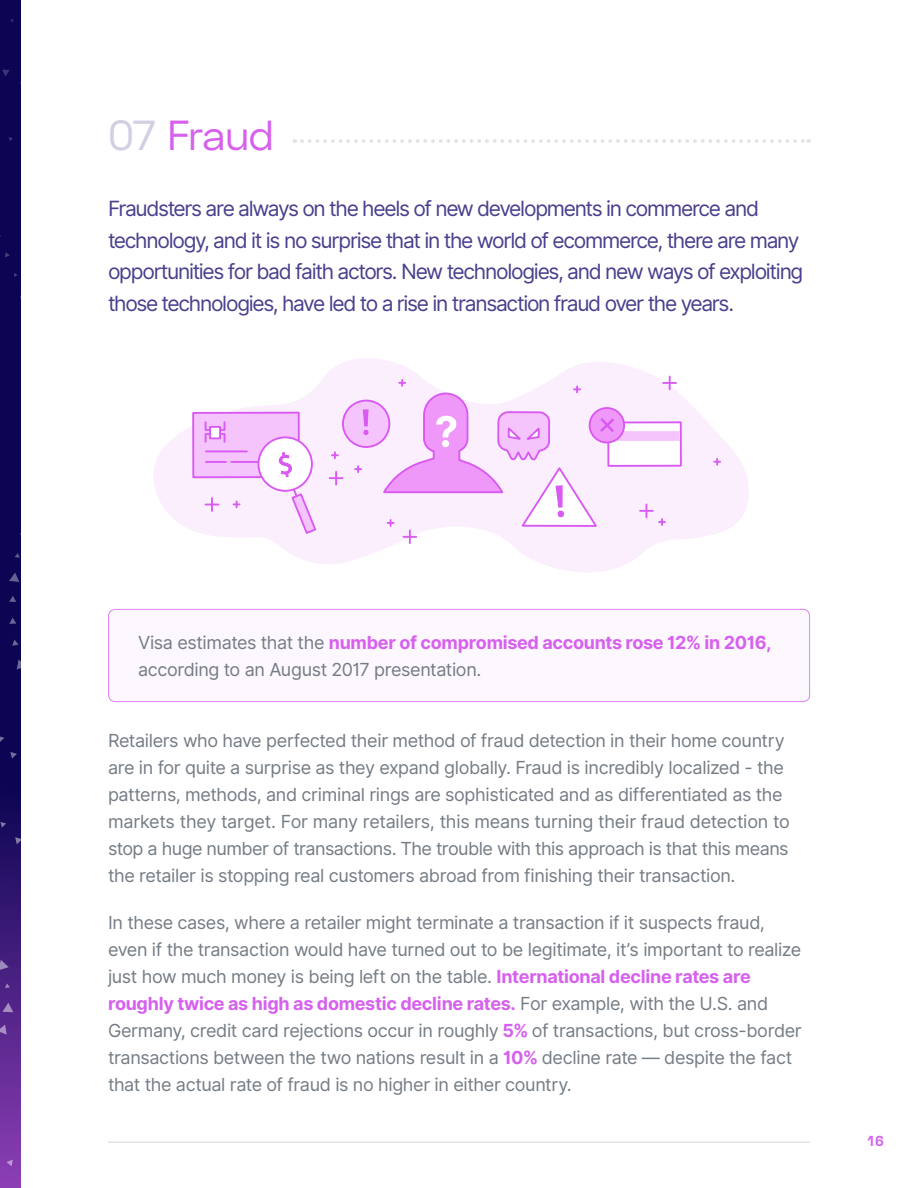
<style>
.page{position:relative;width:918px;height:1188px;background:#fff}
.page>*{position:absolute;margin:0;border:0;box-sizing:border-box;transform-origin:0 0}
.t1{font:42px "Space Grotesk";letter-spacing:-.03em;color:#d760ee}
.t2{font:21px/31.5px "Inter";letter-spacing:-.06em;color:#48408d}
.t3{font:18px/27px "Inter";letter-spacing:-.02em;color:#747c84}
.t4{font:700 14.4px "Space Grotesk";color:#d760ee}
.s1{color:#d1cfe2}
.s2{font-weight:700;color:#d760ee}
</style>
<div class="page">
<svg style="left:0;top:0;width:20px;height:1188px;background:#210e63"></svg>
<svg style="left:0;top:1023px;width:10px;height:12px"></svg>
<svg style="left:2px;top:1002px;width:14px;height:14px"></svg>
<svg style="left:5px;top:983px;width:6px;height:7px"></svg>
<svg style="left:0;top:960px;width:10px;height:14px"></svg>
<svg style="left:0;top:940px;width:1px;height:13px"></svg>
<svg style="left:6px;top:1158px;width:8px;height:8px"></svg>
<svg style="left:13px;top:836px;width:7px;height:10px"></svg>
<svg style="left:0;top:821px;width:6px;height:8px"></svg>
<svg style="left:0;top:734px;width:17px;height:26px"></svg>
<svg style="left:14px;top:659px;width:6px;height:14px"></svg>
<svg style="left:12px;top:640px;width:8px;height:8px"></svg>
<svg style="left:9px;top:617px;width:9px;height:9px"></svg>
<svg style="left:9px;top:595px;width:9px;height:9px"></svg>
<svg style="left:9px;top:572px;width:11px;height:13px"></svg>
<svg style="left:15px;top:553px;width:5px;height:6px"></svg>
<svg style="left:13px;top:273px;width:5px;height:5px"></svg>
<svg style="left:4px;top:252px;width:6px;height:7px"></svg>
<svg style="left:7px;top:136px;width:6px;height:6px"></svg>
<svg style="left:18px;top:80px;width:2px;height:10px"></svg>
<svg style="left:0;top:67px;width:10px;height:10px"></svg>
<svg style="left:9px;top:18px;width:5px;height:5px"></svg>
<svg style="left:153px;top:363px;width:596px;height:205px;fill:#fbeefd"></svg>
<svg style="left:640px;top:504px;width:13px;height:13px"></svg>
<svg style="left:206px;top:498px;width:12px;height:13px"></svg>
<svg style="left:663px;top:377px;width:13px;height:12px"></svg>
<svg style="left:659px;top:519px;width:6px;height:6px"></svg>
<svg style="left:714px;top:459px;width:6px;height:6px"></svg>
<svg style="left:234px;top:501px;width:6px;height:6px"></svg>
<div style="left:608px;top:422px;width:73px;height:44px;background:#fff"></div>
<div style="left:607px;top:421px;width:75px;height:46px;border:2px solid #d959f2"></div>
<div style="left:193px;top:413px;width:106px;height:64px;background:#f6c4fc"></div>
<div style="left:192px;top:412px;width:108px;height:66px;border:2px solid #d959f2"></div>
<div style="left:609px;top:431px;width:71px;height:10px;background:#f6c4fc"></div>
<svg style="left:589px;top:408px;width:35px;height:35px"></svg>
<div style="left:588px;top:407px;width:37px;height:37px;border:2px solid #d959f2;border-radius:50%"></div>
<svg style="left:330px;top:358px;width:286px;height:214px"></svg>
<hr style="left:206px;top:450px;width:41px;height:2px;background:#d959f2">
<hr style="left:206px;top:461px;width:20px;height:2px;background:#d959f2">
<hr style="left:231px;top:461px;width:35px;height:2px;background:#d959f2">
<div style="left:205px;top:421px;width:20px;height:10px;border:2px solid #d959f2"></div>
<div style="left:205px;top:433px;width:20px;height:10px;border:2px solid #d959f2"></div>
<div style="left:210px;top:427px;width:10px;height:11px;background:#fff"></div>
<div style="left:209px;top:426px;width:12px;height:13px;border:2px solid #d959f2"></div>
<div style="left:258px;top:437px;width:54px;height:54px;background:#fff;border-radius:50%"></div>
<div style="left:258px;top:436px;width:55px;height:56px;border:2px solid #d959f2;border-radius:50%"></div>
<svg style="left:278px;top:452px;width:14px;height:26px"></svg>
<svg style="left:290px;top:487px;width:28px;height:48px"></svg>
<svg style="left:302px;top:139px;width:507px;height:4px"></svg>
<div style="left:109px;top:609px;width:701px;height:93px;background:#fdf7fe;border-radius:7px"></div>
<div style="left:108px;top:609px;width:702px;height:93px;border:1px solid #df80f1;border-radius:7px"></div>
<hr style="left:108px;top:1142px;width:702px;height:1px;background:#e2e3e3">
<h1 class="t1" style="left:108px;top:108px;width:168px"><span class="s1">07</span> Fraud</h1>
<p class="t2" style="left:108px;top:193px;width:697px">Fraudsters are always on the heels of new developments in commerce and technology, and it is no surprise that in the world of ecommerce, there are many opportunities for bad faith actors. New technologies, and new ways of exploiting those technologies, have led to a rise in transaction fraud over the years.</p>
<p class="t3" style="left:138px;top:629px;width:635px">Visa estimates that the <span class="s2">number of compromised accounts rose 12% in 2016, </span>according to an August 2017 presentation.</p>
<p class="t3" style="left:108px;top:727px;width:683px">Retailers who have perfected their method of fraud detection in their home country are in for quite a surprise as they expand globally. Fraud is incredibly localized - the patterns, methods, and criminal rings are sophisticated and as differentiated as the markets they target. For many retailers, this means turning their fraud detection to stop a huge number of transactions. The trouble with this approach is that this means the retailer is stopping real customers abroad from finishing their transaction.</p>
<p class="t3" style="left:108px;top:909px;width:695px">In these cases, where a retailer might terminate a transaction if it suspects fraud, even if the transaction would have turned out to be legitimate, it’s important to realize just how much money is being left on the table. <span class="s2">International decline rates are roughly twice as high as domestic decline rates.</span> For example, with the U.S. and Germany, credit card rejections occur in roughly <span class="s2">5%</span> of transactions, but cross-border transactions between the two nations result in a <span class="s2">10%</span> decline rate — despite the fact that the actual rate of fraud is no higher in either country.</p>
<p class="t4" style="left:867px;top:1132px;width:17px">16</p>
</div>
